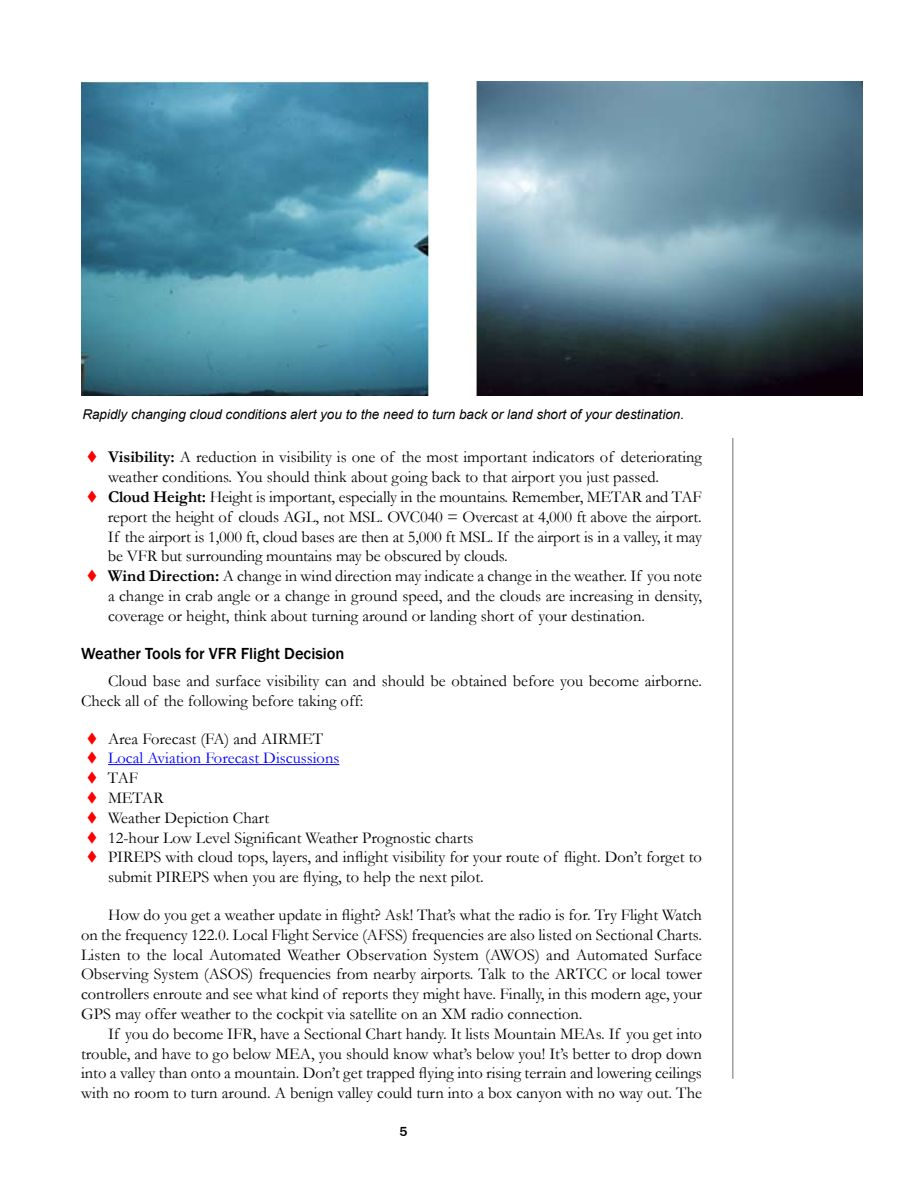
<style>
.page{position:relative;width:918px;height:1188px;background:#fff}
.page>*{position:absolute;margin:0;border:0;box-sizing:border-box;transform-origin:0 0}
.t1{font:16.5px/19.8px "Garamond";color:#000}
.t2{font:500 16.5px "Franklin Gothic";color:#000}
.t3{font:16.5px "Garamond";color:#00f}
.t4{font:italic 13.5px "Arial";color:#000}
.t5{font:500 13.5px "Franklin Gothic";color:#000}
.s1{font-weight:700}
</style>
<div class="page">
<hr style="left:733px;top:83px;width:1px;height:996px;background:#6d6f71">
<div style="left:722px;top:57px;width:25px;height:381px;background:#fff"></div>
<hr style="left:108px;top:764px;width:231px;height:1px;background:#00f">
<img style="left:81px;top:81px;width:781px;height:315px">
<p class="t4" style="left:82px;top:405px;width:603px">Rapidly changing cloud conditions alert you to the need to turn back or land short of your destination.</p>
<p class="t1" style="left:108px;top:447px;width:596px"><span class="s1">Visibility:</span> A reduction in visibility is one of the most important indicators of deteriorating weather conditions. You should think about going back to that airport you just passed.<br><span class="s1">Cloud Height:</span> Height is important, especially in the mountains. Remember, METAR and TAF report the height of clouds AGL, not MSL. OVC040 = Overcast at 4,000 ft above the airport.<br>If the airport is 1,000 ft, cloud bases are then at 5,000 ft MSL. If the airport is in a valley, it may be VFR but surrounding mountains may be obscured by clouds.<br><span class="s1">Wind Direction:</span> A change in wind direction may indicate a change in the weather. If you note a change in crab angle or a change in ground speed, and the clouds are increasing in density, coverage or height, think about turning around or landing short of your destination.</p>
<p class="t2" style="left:81px;top:643px;width:265px">Weather Tools for VFR Flight Decision</p>
<p class="t1" style="left:81px;top:670px;width:623px;text-indent:27px">Cloud base and surface visibility can and should be obtained before you become airborne.<br>Check all of the following before taking off:</p>
<p class="t1" style="left:108px;top:728px;width:217px">Area Forecast (FA) and AIRMET</p>
<p class="t3" style="left:108px;top:747px;width:233px">Local Aviation Forecast Discussions</p>
<p class="t1" style="left:108px;top:768px;width:596px">TAF<br>METAR<br>Weather Depiction Chart<br>12-hour Low Level Significant Weather Prognostic charts<br>PIREPS with cloud tops, layers, and inflight visibility for your route of flight. Don’t forget to submit PIREPS when you are flying, to help the next pilot.</p>
<p class="t1" style="left:81px;top:904px;width:623px;text-align:justify;text-indent:27px">How do you get a weather update in flight? Ask! That’s what the radio is for. Try Flight Watch on the frequency 122.0. Local Flight Service (AFSS) frequencies are also listed on Sectional Charts.<br>Listen to the local Automated Weather Observation System (AWOS) and Automated Surface Observing System (ASOS) frequencies from nearby airports. Talk to the ARTCC or local tower controllers enroute and see what kind of reports they might have. Finally, in this modern age, your GPS may offer weather to the cockpit via satellite on an XM radio connection.</p>
<p class="t1" style="left:81px;top:1023px;width:623px;text-align:justify;text-indent:27px">If you do become IFR, have a Sectional Chart handy. It lists Mountain MEAs. If you get into trouble, and have to go below MEA, you should know what’s below you! It’s better to drop down into a valley than onto a mountain. Don’t get trapped flying into rising terrain and lowering ceilings with no room to turn around. A benign valley could turn into a box canyon with no way out. The</p>
<p class="t5" style="left:400px;top:1123px;width:9px">5</p>
</div>
